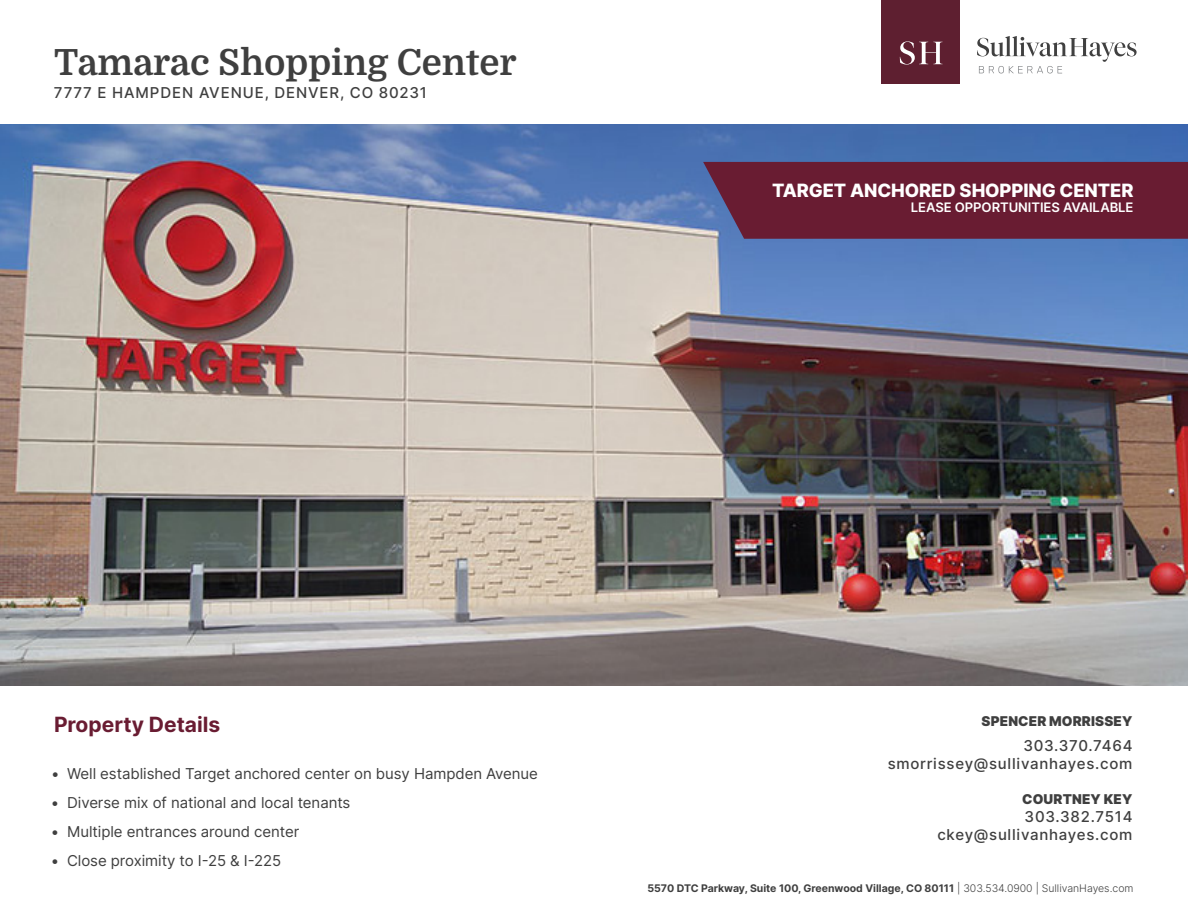
<style>
.page{position:relative;width:1188px;height:918px;background:#fff}
.page>*{position:absolute;margin:0;border:0;box-sizing:border-box;transform-origin:0 0}
.t1{font:36px "Domine";color:#3f3f3f}
.t2{font:700 21px "Inter";color:#691c32}
.t3{font:800 18.3px "Inter";letter-spacing:-.005em;color:#fff}
.t4{font:15px "Inter";letter-spacing:-.005em;color:#3f3f3f}
.t5{font:500 15px/18px "Inter";letter-spacing:.05em;color:#3f3f3f;text-align:right}
.t6{font:900 13.5px "Inter";letter-spacing:.01em;color:#3f3f3f}
.t7{font:600 13.05px "Inter";letter-spacing:-.005em;color:#fff}
.t8{font:700 10.5px "Inter";color:#3f3f3f}
.s1{font-weight:300}
</style>
<div class="page">
<img style="left:0;top:124px;width:1188px;height:562px">
<div style="left:882px;top:0;width:78px;height:83px;background:#5e1f30"></div>
<svg style="left:900px;top:41px;width:43px;height:24px"></svg>
<svg style="left:977px;top:36px;width:160px;height:37px"></svg>
<div style="left:703px;top:162px;width:485px;height:77px;background:#691c32"></div>
<h1 class="t1" style="left:54px;top:42px;width:464px">Tamarac Shopping Center</h1>
<p class="t5" style="left:54px;top:83px;width:374px">7777 E HAMPDEN AVENUE, DENVER, CO 80231</p>
<p class="t3" style="left:772px;top:177px;width:363px">TARGET ANCHORED SHOPPING CENTER</p>
<p class="t7" style="left:911px;top:198px;width:224px">LEASE OPPORTUNITIES AVAILABLE</p>
<h2 class="t2" style="left:54px;top:709px;width:168px">Property Details</h2>
<p class="t4" style="left:51px;top:762px;width:488px">• Well established Target anchored center on busy Hampden Avenue</p>
<p class="t4" style="left:51px;top:792px;width:301px">• Diverse mix of national and local tenants</p>
<p class="t4" style="left:51px;top:821px;width:250px">• Multiple entrances around center</p>
<p class="t4" style="left:51px;top:850px;width:232px">• Close proximity to I-25 &amp; I-225</p>
<p class="t6" style="left:982px;top:711px;width:152px">SPENCER MORRISSEY</p>
<p class="t5" style="left:888px;top:736px;width:246px">303.370.7464 smorrissey@sullivanhayes.com</p>
<p class="t6" style="left:1022px;top:790px;width:112px">COURTNEY KEY</p>
<p class="t5" style="left:937px;top:808px;width:197px">303.382.7514 ckey@sullivanhayes.com</p>
<p class="t8" style="left:647px;top:881px;width:488px">5570 DTC Parkway, Suite 100, Greenwood Village, CO 80111 <span class="s1">| 303.534.0900 | SullivanHayes.com</span></p>
</div>
